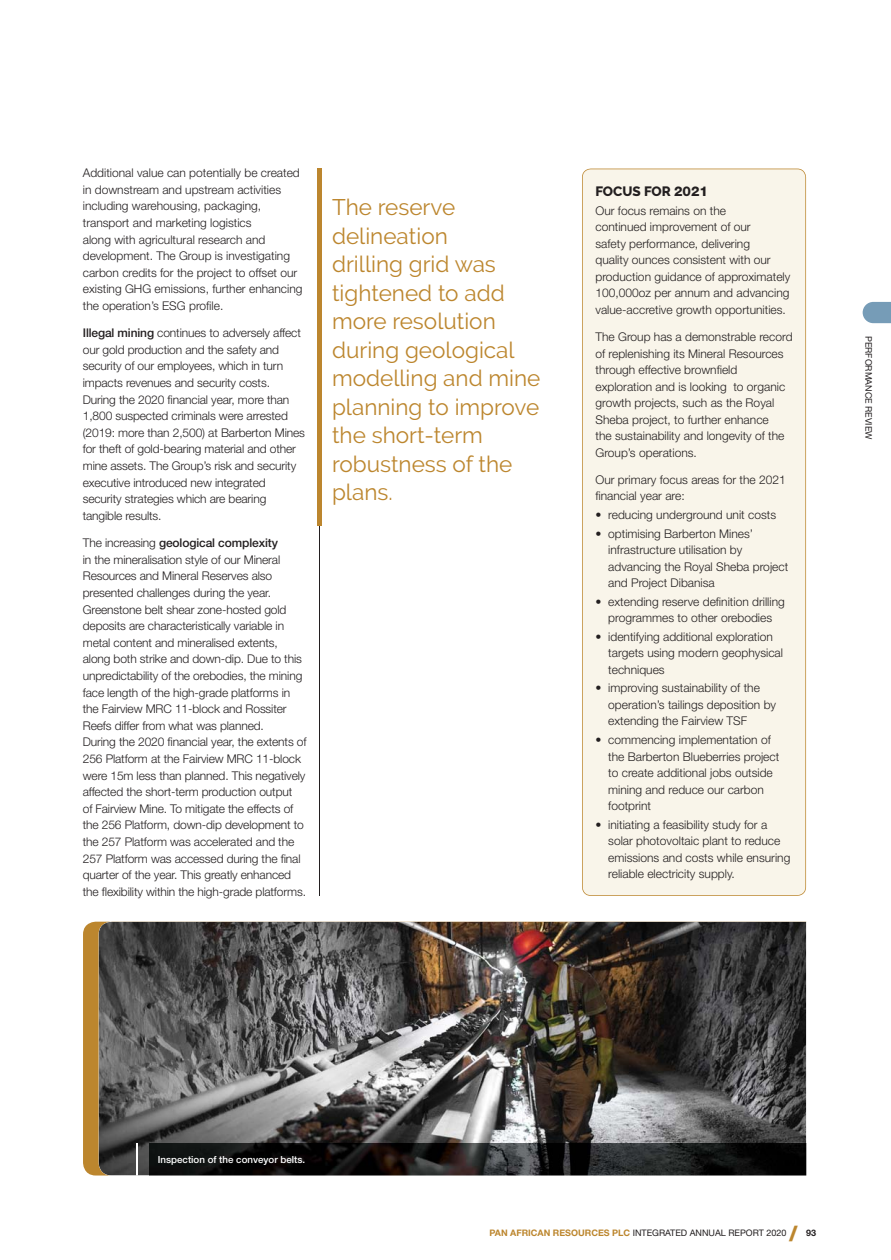
<style>
.page{position:relative;width:891px;height:1260px;background:#fff}
.page>*{position:absolute;margin:0;border:0;box-sizing:border-box;transform-origin:0 0}
.t1{font:22.5px/28.5px "Raleway";color:#bc862e}
.t2{font:800 21px "Helvetica Neue LT Std";color:#bc862e}
.t3{font:800 13.5px "Raleway";color:#231f20}
.t4{font:300 12px/16.6px "Helvetica Neue LT Std";color:#231f20}
.t5{font:500 9.75px "Helvetica Neue LT Std";color:#fff}
.t6{font:9px "Helvetica Neue LT Std";color:#231f20}
.t7{font:700 9px "Helvetica Neue LT Std";color:#231f20}
.s1{font-weight:500}
.s2{font-family:"Helvetica Neue"}
.s3{font-weight:700;color:#bc862e}
</style>
<div class="page">
<svg style="left:862px;top:302px;width:28px;height:21px"></svg>
<hr style="left:319px;top:169px;width:1px;height:727px;background:#231f20">
<div style="left:582px;top:169px;width:224px;height:727px;background:#f9f5ea"></div>
<hr style="left:317px;top:169px;width:4px;height:357px;background:#bc862e">
<svg style="left:83px;top:921px;width:16px;height:254px;background:#bd8a36"></svg>
<img style="left:99px;top:921px;width:707px;height:254px">
<img style="left:149px;top:1143px;width:657px;height:32px">
<hr style="left:136px;top:1143px;width:2px;height:32px;background:#fff">
<p class="t4" style="left:83px;top:166px;width:221px">Additional value can potentially be created in downstream and upstream activities including warehousing, packaging, transport and marketing logistics<br>along with agricultural research and development. The Group is investigating carbon credits for the project to offset our existing GHG emissions, further enhancing the operation’s ESG profile.</p>
<p class="t4" style="left:83px;top:326px;width:224px"><span class="s1">Illegal mining</span> continues to adversely affect our gold production and the safety and security of our employees, which in turn impacts revenues and security costs.<br>During the 2020 financial year, more than 1,800 suspected criminals were arrested (2019: more than 2,500) at Barberton Mines for theft of gold-bearing material and other mine assets. The Group’s risk and security executive introduced new integrated security strategies which are bearing tangible results.</p>
<p class="t4" style="left:83px;top:536px;width:225px">The increasing <span class="s1">geological complexity<br></span>in the mineralisation style of our Mineral Resources and Mineral Reserves also presented challenges during the year.<br>Greenstone belt shear zone-hosted gold deposits are characteristically variable in metal content and mineralised extents, along both strike and down-dip. Due to this unpredictability of the orebodies, the mining face length of the high-grade platforms in the Fairview MRC 11-block and Rossiter Reefs differ from what was planned.<br>During the 2020 financial year, the extents of 256 Platform at the Fairview MRC 11-block were 15m less than planned. This negatively affected the short-term production output<br>of Fairview Mine. To mitigate the effects of the 256 Platform, down-dip development to the 257 Platform was accelerated and the 257 Platform was accessed during the final quarter of the year. This greatly enhanced the flexibility within the high-grade platforms.</p>
<h1 class="t1" style="left:332px;top:193px;width:210px">The reserve delineation<br>drilling grid was tightened to add more resolution during geological modelling and mine planning to improve the short-term robustness of the plans.</h1>
<p class="t3" style="left:595px;top:184px;width:114px">FOCUS FOR <span class="s2">2021</span></p>
<p class="t4" style="left:595px;top:204px;width:196px">Our focus remains on the<br>continued improvement of our<br>safety performance, delivering<br>quality ounces consistent with our production guidance of approximately 100,000oz per annum and advancing value-accretive growth opportunities.</p>
<p class="t4" style="left:595px;top:330px;width:198px">The Group has a demonstrable record of replenishing its Mineral Resources through effective brownfield exploration and is looking to organic growth projects, such as the Royal Sheba project, to further enhance<br>the sustainability and longevity of the Group’s operations.</p>
<p class="t4" style="left:595px;top:473px;width:192px">Our primary focus areas for the 2021 financial year are:</p>
<p class="t4" style="left:595px;top:508px;width:182px">• reducing underground unit costs</p>
<p class="t4" style="left:608px;top:526px;width:181px;text-indent:-13px">• optimising Barberton Mines’ infrastructure utilisation by advancing the Royal Sheba project and Project Dibanisa</p>
<p class="t4" style="left:595px;top:594px;width:191px;text-align:center">• extending reserve definition drilling programmes to other orebodies</p>
<p class="t4" style="left:608px;top:630px;width:176px;text-indent:-13px">• identifying additional exploration targets using modern geophysical techniques</p>
<p class="t4" style="left:608px;top:681px;width:169px;text-indent:-13px">• improving sustainability of the operation’s tailings deposition by extending the Fairview TSF</p>
<p class="t4" style="left:608px;top:733px;width:172px;text-indent:-13px">• commencing implementation of the Barberton Blueberries project to create additional jobs outside mining and reduce our carbon footprint</p>
<p class="t4" style="left:608px;top:817px;width:184px;text-indent:-13px">• initiating a feasibility study for a solar photovoltaic plant to reduce emissions and costs while ensuring reliable electricity supply.</p>
<p class="t6" style="left:871px;top:336px;width:105px;rotate:90deg">PERFORMANCE REVIEW</p>
<p class="t5" style="left:158px;top:1156px;width:149px">Inspection of the conveyor belts.</p>
<p class="t6" style="left:489px;top:1229px;width:298px"><span class="s3">PAN AFRICAN RESOURCES PLC</span> INTEGRATED ANNUAL REPORT 2020</p>
<h2 class="t2" style="left:789px;top:1225px;width:10px">/</h2>
<p class="t7" style="left:806px;top:1229px;width:12px">93</p>
</div>
